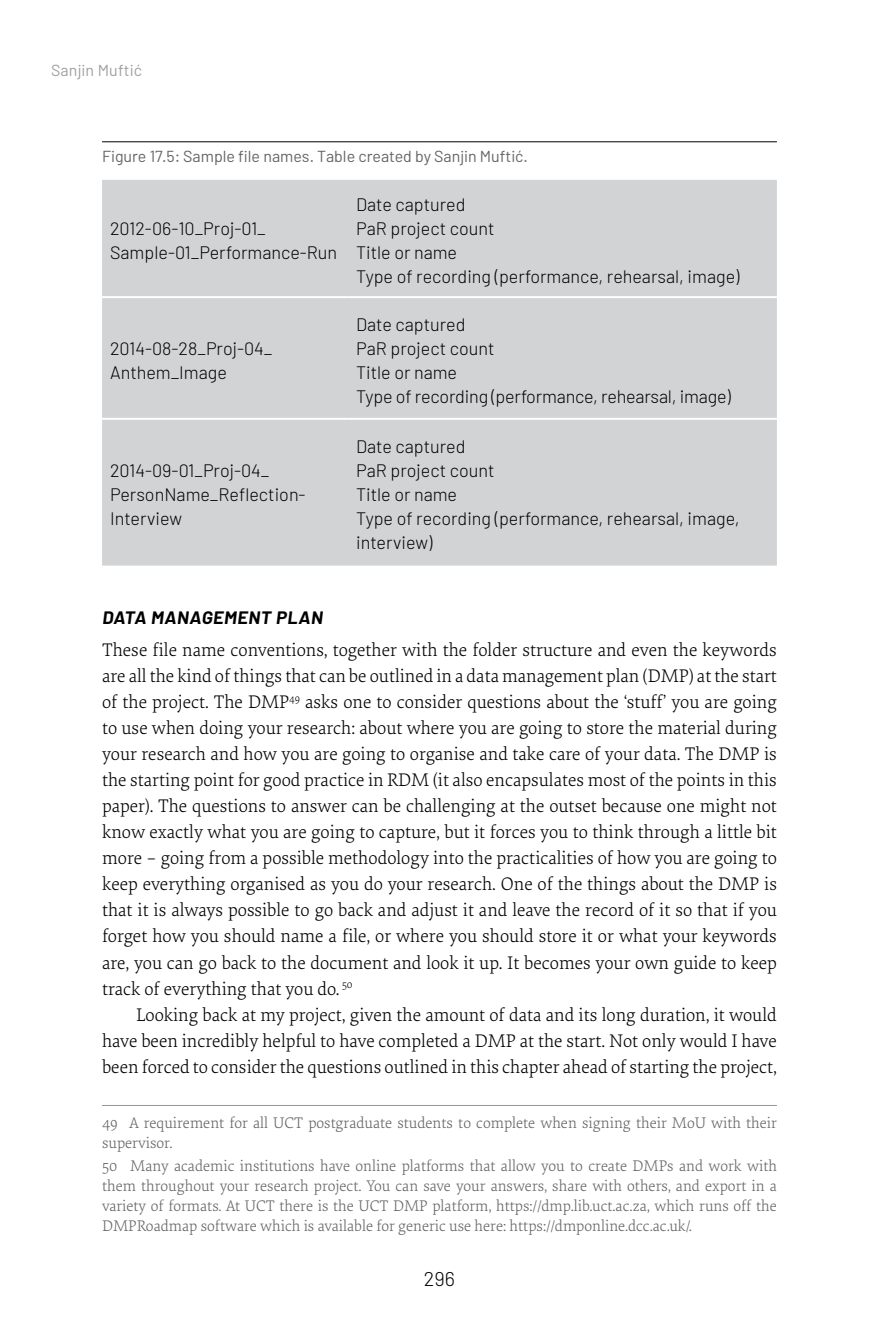
<style>
.page{position:relative;width:879px;height:1333px;background:#fff}
.page>*{position:absolute;margin:0;border:0;box-sizing:border-box;transform-origin:0 0}
.t1{font:300 20px "Barlow";color:#000}
.t2{font:300 19px/26px "Elena Basic";color:#000;text-align:justify}
.t3{font:300 18px/24px "Barlow";color:#000}
.t4{font:700 18px "Barlow";color:#000}
.t5{font:300 16px/20px "Elena Basic";color:#636466}
.t6{font:16px "Barlow";color:#636466}
.t7{font:16px "Barlow";letter-spacing:.01em;color:#9d9fa2}
</style>
<div class="page">
<hr style="left:102px;top:141px;width:675px;height:1px;background:#000">
<div style="left:102px;top:180px;width:675px;height:385px;background:#d1d3d4"></div>
<hr style="left:102px;top:296px;width:246px;height:2px;background:#fff">
<hr style="left:348px;top:296px;width:429px;height:2px;background:#fff">
<hr style="left:102px;top:418px;width:246px;height:2px;background:#fff">
<hr style="left:348px;top:418px;width:429px;height:2px;background:#fff">
<hr style="left:102px;top:1104px;width:675px;height:1px;background:#939598">
<p class="t7" style="left:51px;top:60px;width:93px">Sanjin Muftić</p>
<p class="t6" style="left:102px;top:146px;width:427px">Figure 17.5: Sample file names. Table created by Sanjin Muftić.</p>
<p class="t3" style="left:110px;top:216px;width:229px">2012-06-10_Proj-01_<br>Sample-01_Performance-Run</p>
<p class="t3" style="left:110px;top:335px;width:164px">2014-08-28_Proj-04_<br>Anthem_Image</p>
<p class="t3" style="left:110px;top:457px;width:197px">2014-09-01_Proj-04_<br>PersonName_Reflection-<br>Interview</p>
<p class="t3" style="left:356px;top:192px;width:385px">Date captured<br>PaR project count<br>Title or name<br>Type of recording (performance, rehearsal, image)</p>
<p class="t3" style="left:356px;top:311px;width:376px">Date captured<br>PaR project count<br>Title or name<br>Type of recording (performance, rehearsal, image)</p>
<p class="t3" style="left:356px;top:433px;width:385px">Date captured<br>PaR project count<br>Title or name<br>Type of recording (performance, rehearsal, image, interview)</p>
<p class="t4" style="left:102px;top:606px;width:225px">DATA MANAGEMENT PLAN</p>
<p class="t2" style="left:102px;top:636px;width:676px">These file name conventions, together with the folder structure and even the keywords are all the kind of things that can be outlined in a data management plan (DMP) at the start of the project. The DMP<sup>49</sup> asks one to consider questions about the ‘stuff’ you are going to use when doing your research: about where you are going to store the material during your research and how you are going to organise and take care of your data. The DMP is the starting point for good practice in RDM (it also encapsulates most of the points in this paper). The questions to answer can be challenging at the outset because one might not know exactly what you are going to capture, but it forces you to think through a little bit more – going from a possible methodology into the practicalities of how you are going to keep everything organised as you do your research. One of the things about the DMP is that it is always possible to go back and adjust it and leave the record of it so that if you forget how you should name a file, or where you should store it or what your keywords are, you can go back to the document and look it up. It becomes your own guide to keep track of everything that you do. <sup>50</sup></p>
<p class="t2" style="left:102px;top:1000px;width:676px;text-indent:34px">Looking back at my project, given the amount of data and its long duration, it would have been incredibly helpful to have completed a DMP at the start. Not only would I have been forced to consider the questions outlined in this chapter ahead of starting the project,</p>
<p class="t5" style="left:102px;top:1112px;width:676px">49 A requirement for all UCT postgraduate students to complete when signing their MoU with their supervisor.</p>
<p class="t5" style="left:102px;top:1154px;width:676px;text-align:justify">50 Many academic institutions have online platforms that allow you to create DMPs and work with them throughout your research project. You can save your answers, share with others, and export in a variety of formats. At UCT there is the UCT DMP platform, https://dmp.lib.uct.ac.za, which runs off the DMPRoadmap software which is available for generic use here: https://dmponline.dcc.ac.uk/.</p>
<p class="t1" style="left:424px;top:1264px;width:33px">296</p>
</div>
